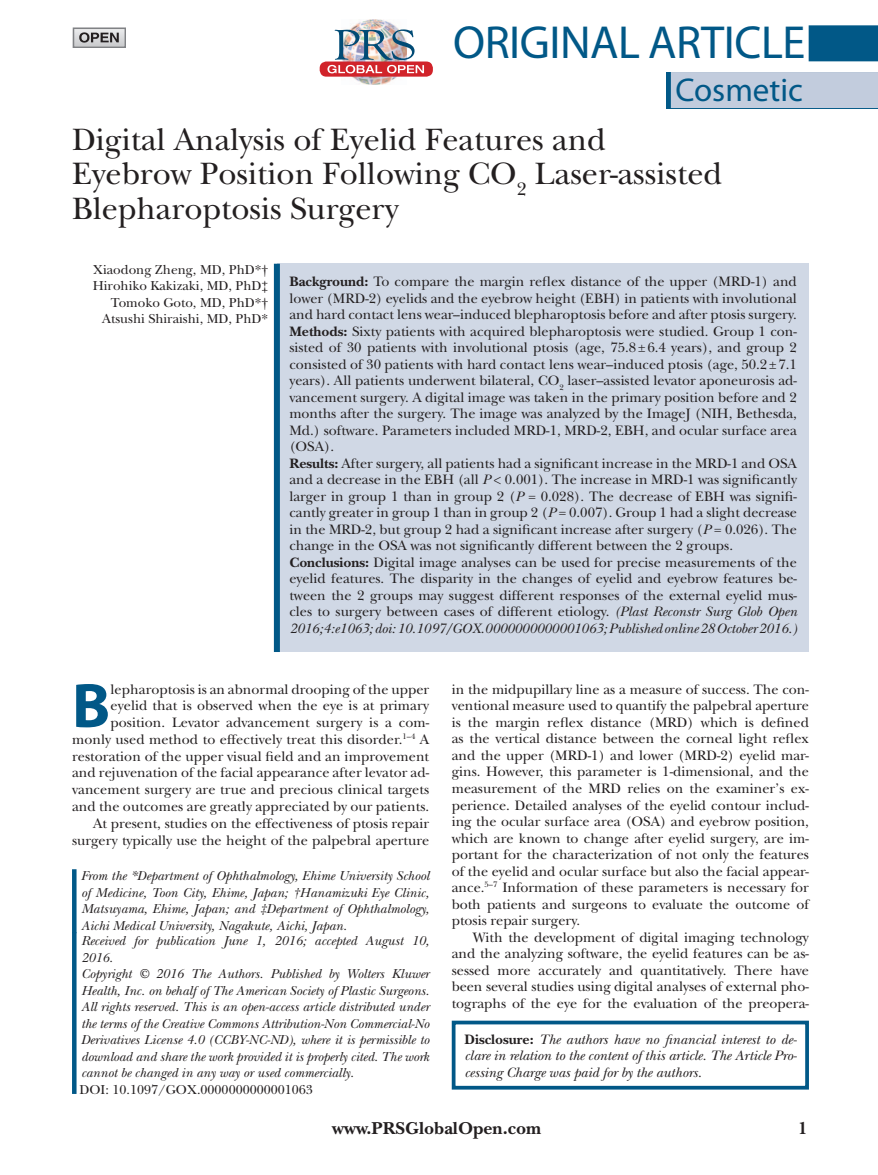
<style>
.page{position:relative;width:878px;height:1175px;background:#fff}
.page>*{position:absolute;margin:0;border:0;box-sizing:border-box;transform-origin:0 0}
.t1{font:700 63.15px "Myriad Pro";color:#015887}
.t2{font:46.5px "Myriad Pro";letter-spacing:-.01em;color:#015887}
.t3{font:33px "Myriad Pro";color:#015887}
.t4{font:32.25px/34.5px "New Baskerville";color:#231f20}
.t5{font:700 18px "New Baskerville";color:#231f20}
.t6{font:14.25px/16.5px "New Baskerville";color:#231f20;text-align:justify}
.t7{font:italic 14.25px/16.5px "New Baskerville";color:#231f20;text-align:justify}
.t8{font:italic 13.5px/16.5px "New Baskerville";color:#231f20}
.t9{font:13.5px/16.5px "New Baskerville";color:#231f20;text-align:right}
.s1{font-weight:700}
.s2{font-style:italic}
.s3{font-weight:700;font-style:normal}
</style>
<div class="page">
<div style="left:73px;top:28px;width:52px;height:20px;border:2px solid #808285"></div>
<svg style="left:79px;top:32px;width:40px;height:11px"></svg>
<img style="left:350px;top:20px;width:49px;height:64px">
<div style="left:320px;top:61px;width:113px;height:16px;background:#d1232a;border-radius:7px"></div>
<img style="left:327px;top:29px;width:97px;height:44px">
<hr style="left:72px;top:932px;width:4px;height:161px;background:#015887">
<hr style="left:72px;top:869px;width:4px;height:64px;background:#015887">
<div style="left:277px;top:264px;width:531px;height:388px;background:#d0d8e5"></div>
<div style="left:274px;top:264px;width:6px;height:388px;background:#015887"></div>
<div style="left:452px;top:1020px;width:356px;height:69px;border:4px solid #015887"></div>
<div style="left:670px;top:72px;width:208px;height:36px;background:#c2ccdd"></div>
<div style="left:808px;top:25px;width:69px;height:36px;background:#015887"></div>
<h2 class="t2" style="left:453px;top:14px;width:354px">ORIGINAL ARTICLE</h2>
<h3 class="t3" style="left:675px;top:69px;width:129px">COSMETIC</h3>
<h3 class="t4" style="left:72px;top:122px;width:651px">Digital Analysis of Eyelid Features and<br>Eyebrow Position Following CO<sub>2</sub> Laser-assisted<br>Blepharoptosis Surgery</h3>
<p class="t9" style="left:93px;top:261px;width:177px">Xiaodong Zheng, MD, PhD*†<br>Hirohiko Kakizaki, MD, PhD‡<br>Tomoko Goto, MD, PhD*†<br>Atsushi Shiraishi, MD, PhD*</p>
<p class="t6" style="left:289px;top:273px;width:509px;text-align:left"><span class="s1">Background:</span> To compare the margin reflex distance of the upper (MRD-1) and lower (MRD-2) eyelids and the eyebrow height (EBH) in patients with involutional and hard contact lens wear--induced blepharoptosis before and after ptosis surgery.<br><span class="s1">Methods:</span> Sixty patients with acquired blepharoptosis were studied. Group 1 con&shy;sisted of 30 patients with involutional ptosis (age, 75.8±6.4 years), and group 2 consisted of 30 patients with hard contact lens wear–induced ptosis (age, 50.2±7.1 years). All patients underwent bilateral, CO<sub>2</sub> laser–assisted levator aponeurosis ad&shy;vancement surgery. A digital image was taken in the primary position before and 2 months after the surgery. The image was analyzed by the ImageJ (NIH, Bethesda, Md.) software. Parameters included MRD-1, MRD-2, EBH, and ocular surface area (OSA).<br><span class="s1">Results:</span> After surgery, all patients had a significant increase in the MRD-1 and OSA and a decrease in the EBH (all <span class="s2">P</span> &lt; 0.001). The increase in MRD-1 was significantly larger in group 1 than in group 2 (<span class="s2">P</span> = 0.028). The decrease of EBH was signifi&shy;cantly greater in group 1 than in group 2 (<span class="s2">P</span> = 0.007). Group 1 had a slight decrease in the MRD-2, but group 2 had a significant increase after surgery (<span class="s2">P</span> = 0.026). The change in the OSA was not significantly different between the 2 groups.<br><span class="s1">Conclusions:</span> Digital image analyses can be used for precise measurements of the eyelid features. The disparity in the changes of eyelid and eyebrow features be&shy;tween the 2 groups may suggest different responses of the external eyelid mus&shy;cles to surgery between cases of different etiology. <span class="s2">(Plast Reconstr Surg Glob Open 2016;4:e1063; doi: 10.1097/GOX.0000000000001063; Published online 28 October 2016.)</span></p>
<h1 class="t1" style="left:72px;top:664px;width:40px">B</h1>
<p class="t6" style="left:72px;top:681px;width:359px;text-align:right">lepharoptosis is an abnormal drooping of the upper eyelid that is observed when the eye is at primary position. Levator advancement surgery is a com&shy;monly used method to effectively treat this disorder.<sup>1–4</sup> A restoration of the upper visual field and an improvement and rejuvenation of the facial appearance after levator ad&shy;vancement surgery are true and precious clinical targets and the outcomes are greatly appreciated by our patients.<br>At present, studies on the effectiveness of ptosis repair surgery typically use the height of the palpebral aperture</p>
<p class="t6" style="left:451px;top:681px;width:359px">in the midpupillary line as a measure of success. The con&shy;ventional measure used to quantify the palpebral aperture is the margin reflex distance (MRD) which is defined as the vertical distance between the corneal light reflex and the upper (MRD-1) and lower (MRD-2) eyelid mar&shy;gins. However, this parameter is 1-dimensional, and the measurement of the MRD relies on the examiner’s ex&shy;perience. Detailed analyses of the eyelid contour includ&shy;ing the ocular surface area (OSA) and eyebrow position, which are known to change after eyelid surgery, are im&shy;portant for the characterization of not only the features of the eyelid and ocular surface but also the facial appear&shy;ance.<sup>5–7</sup> Information of these parameters is necessary for both patients and surgeons to evaluate the outcome of ptosis repair surgery.</p>
<p class="t6" style="left:451px;top:928px;width:359px;text-indent:21px">With the development of digital imaging technology and the analyzing software, the eyelid features can be as&shy;sessed more accurately and quantitatively. There have been several studies using digital analyses of external pho&shy;tographs of the eye for the evaluation of the preopera-</p>
<p class="t8" style="left:81px;top:867px;width:349px;text-align:justify">From the *Department of Ophthalmology, Ehime University School of Medicine, Toon City, Ehime, Japan; †Hanamizuki Eye Clinic, Matsuyama, Ehime, Japan; and ‡Department of Ophthalmology, Aichi Medical University, Nagakute, Aichi, Japan.</p>
<p class="t8" style="left:81px;top:932px;width:350px">Received for publication June 1, 2016; accepted August 10, 2016.<br>Copyright © 2016 The Authors. Published by Wolters Kluwer Health, Inc. on behalf of The American Society of Plastic Surgeons.<br>All rights reserved. This is an open-access article distributed under the terms of the Creative Commons Attribution-Non Commercial-No Derivatives License 4.0 (CCBY-NC-ND), where it is permissible to download and share the work provided it is properly cited. The work cannot be changed in any way or used commercially.</p>
<p class="t9" style="left:80px;top:1081px;width:235px">DOI: 10.1097/GOX.0000000000001063</p>
<p class="t7" style="left:464px;top:1031px;width:334px"><span class="s3">Disclosure:</span> The authors have no financial interest to de&shy;clare in relation to the content of this article. The Article Pro&shy;cessing Charge was paid for by the authors.</p>
<p class="t5" style="left:332px;top:1118px;width:210px">www.PRSGlobalOpen.com</p>
<p class="t5" style="left:798px;top:1118px;width:11px">1</p>
</div>
